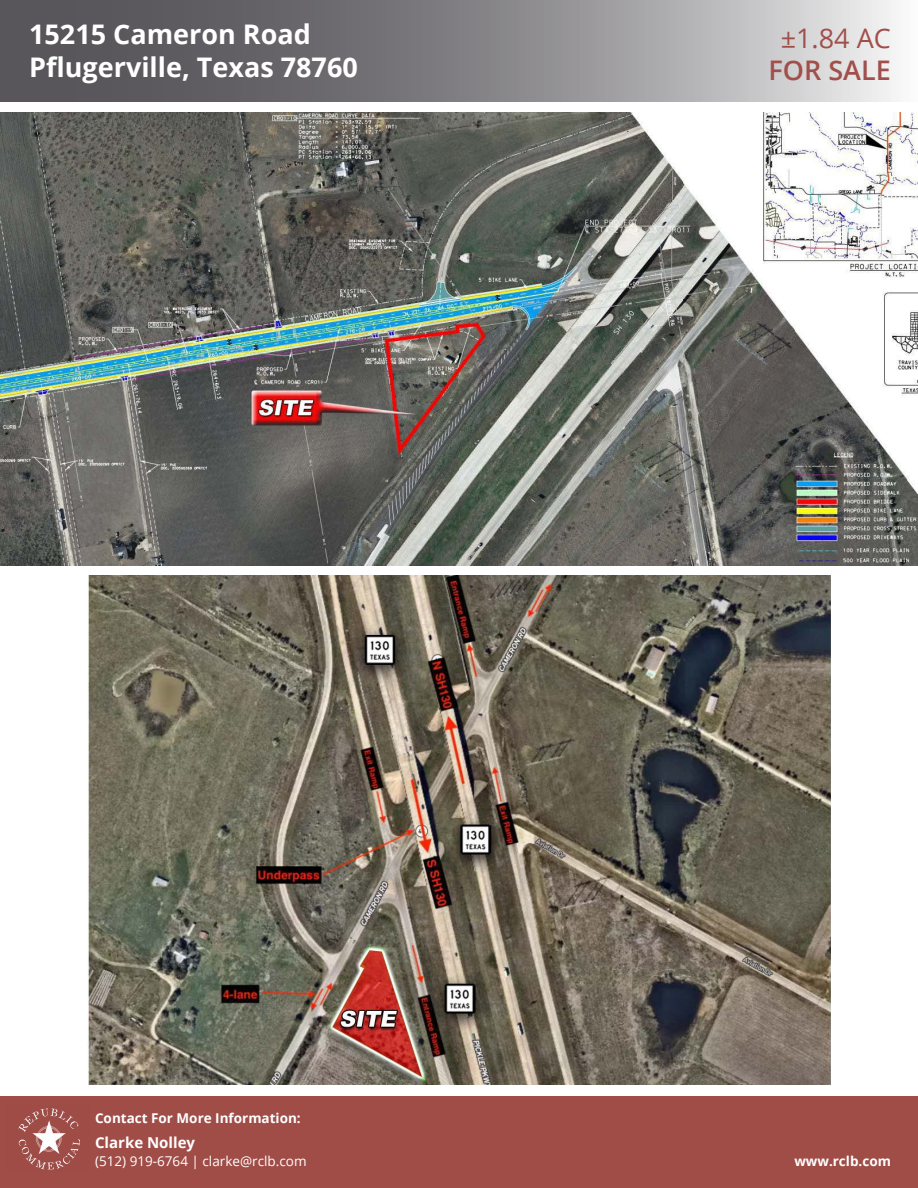
<style>
.page{position:relative;width:918px;height:1188px;background:#fff}
.page>*{position:absolute;margin:0;border:0;box-sizing:border-box;transform-origin:0 0}
.t1{font:700 27px/32.4px "Open Sans";color:#fff}
.t2{font:27px "Open Sans";color:#a04f4b}
.t3{font:600 27px "Open Sans";color:#a04f4b}
.t4{font:700 15px "Open Sans";color:#fff}
.t5{font:700 13.5px "Open Sans";color:#fff}
.t6{font:13.5px "Open Sans";color:#fff}
</style>
<div class="page">
<div style="left:0;top:1096px;width:918px;height:92px;background:#a04d48"></div>
<img style="left:0;top:112px;width:918px;height:453px">
<img style="left:88px;top:576px;width:742px;height:508px">
<svg style="left:0;top:0;width:897px;height:102px;background:#8b898d"></svg>
<img style="left:18px;top:1108px;width:62px;height:62px">
<p class="t1" style="left:29px;top:18px;width:330px">15215 Cameron Road<br>Pflugerville, Texas 78760</p>
<p class="t2" style="left:781px;top:20px;width:112px">±1.84 AC</p>
<p class="t3" style="left:768px;top:52px;width:124px">FOR SALE</p>
<p class="t5" style="left:95px;top:1109px;width:207px">Contact For More Information:</p>
<p class="t4" style="left:95px;top:1132px;width:102px">Clarke Nolley</p>
<p class="t6" style="left:95px;top:1152px;width:213px">(512) 919-6764 | clarke@rclb.com</p>
<p class="t5" style="left:794px;top:1151px;width:98px">www.rclb.com</p>
</div>
